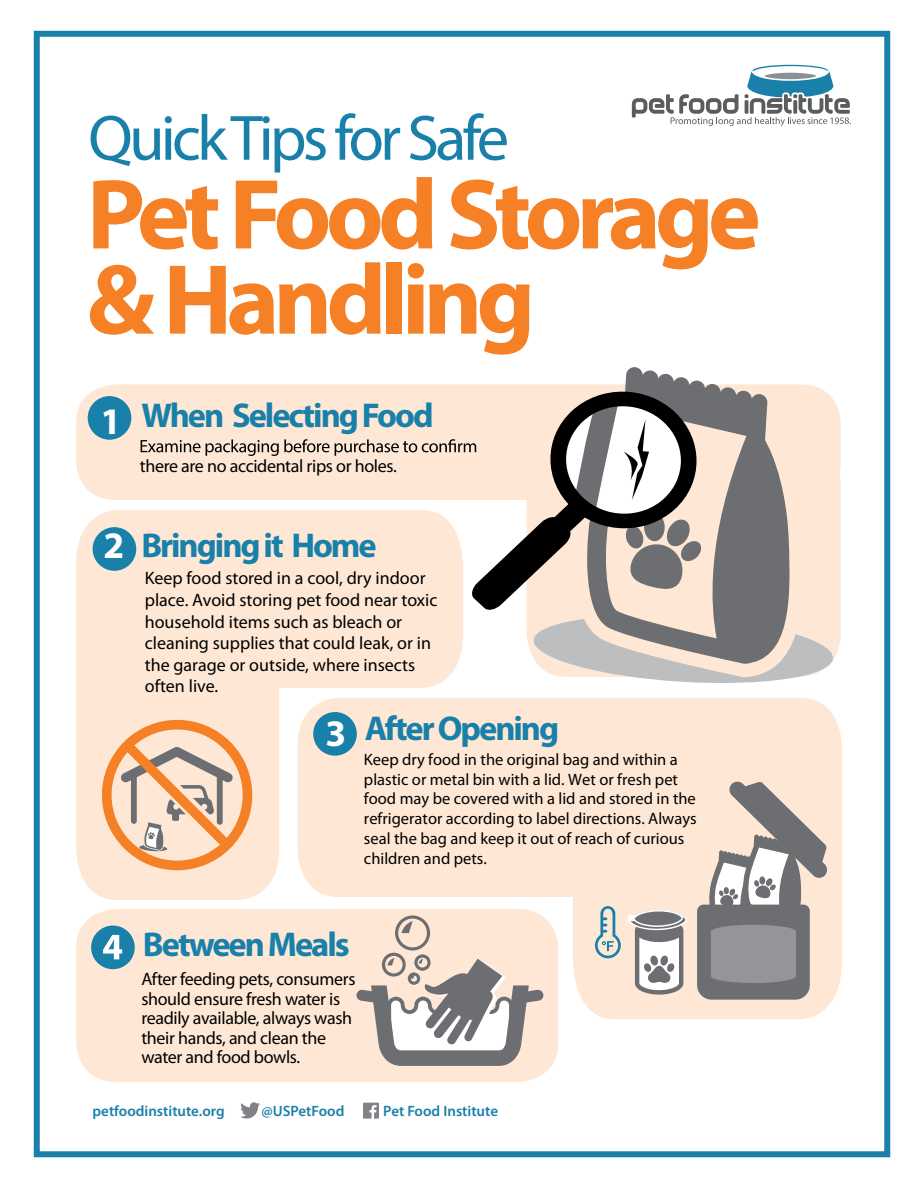
<style>
.page{position:relative;width:918px;height:1188px;background:#fff}
.page>*{position:absolute;margin:0;border:0;box-sizing:border-box;transform-origin:0 0}
.t1{font:700 100.5px/85.2px "Myriad Pro";letter-spacing:-.06em;color:#f58025}
.t2{font:64.5px "Myriad Pro";letter-spacing:-.06em;color:#1980aa}
.t3{font:700 37.65px "Myriad Pro";color:#fff}
.t4{font:700 34.5px "Myriad Pro";letter-spacing:-.06em;color:#1980aa}
.t5{font:18px/21.6px "Myriad Pro";letter-spacing:-.01em;color:#000}
.t6{font:16.5px/19.8px "Myriad Pro";color:#000}
.t7{font:600 15px "Myriad Pro";color:#1980aa}
.s1{font-size:37.65px;color:#fff}
</style>
<div class="page">
<div style="left:34px;top:31px;width:856px;height:1126px;border:6px solid #1980aa"></div>
<svg style="left:632px;top:65px;width:219px;height:61px"></svg>
<svg style="left:240px;top:1102px;width:20px;height:17px"></svg>
<svg style="left:363px;top:1103px;width:16px;height:16px"></svg>
<div style="left:298px;top:698px;width:544px;height:199px;background:#fee8d5"></div>
<div style="left:573px;top:788px;width:269px;height:231px;background:#fee8d5"></div>
<div style="left:76px;top:688px;width:203px;height:212px;background:#fee8d5"></div>
<div style="left:76px;top:909px;width:482px;height:173px;background:#fee8d5;border-radius:40px"></div>
<div style="left:76px;top:384px;width:765px;height:116px;background:#fee8d5;border-radius:39px"></div>
<div style="left:76px;top:510px;width:387px;height:178px;background:#fee8d5"></div>
<div style="left:526px;top:464px;width:315px;height:196px;background:#fee8d5"></div>
<svg style="left:356px;top:915px;width:188px;height:151px"></svg>
<svg style="left:533px;top:619px;width:300px;height:64px;background:#dad4cf"></svg>
<svg style="left:582px;top:367px;width:209px;height:297px;fill:#6d6e71"></svg>
<svg style="left:141px;top:385px;width:563px;height:226px"></svg>
<svg style="left:95px;top:720px;width:165px;height:150px;background:#eec5a4"></svg>
<svg style="left:595px;top:906px;width:26px;height:52px"></svg>
<svg style="left:697px;top:781px;width:131px;height:219px;background:#b0a9a4"></svg>
<div style="left:88px;top:396px;width:43px;height:44px;background:#1980aa;border-radius:50%"></div>
<div style="left:93px;top:527px;width:43px;height:44px;background:#1980aa;border-radius:50%"></div>
<div style="left:91px;top:926px;width:44px;height:43px;background:#1980aa;border-radius:50%"></div>
<svg style="left:103px;top:935px;width:19px;height:24px"></svg>
<div style="left:313px;top:712px;width:44px;height:44px;background:#1980aa;border-radius:50%"></div>
<svg style="left:627px;top:909px;width:61px;height:86px"></svg>
<h2 class="t2" style="left:88px;top:98px;width:422px">Quick Tips for Safe</h2>
<h1 class="t1" style="left:87px;top:169px;width:676px">Pet Food Storage &amp; Handling</h1>
<h3 class="t3" style="left:101px;top:396px;width:22px">1</h3>
<h3 class="t4" style="left:141px;top:393px;width:294px">When Selecting Food</h3>
<p class="t5" style="left:140px;top:455px;width:258px">there are no accidental rips or holes.</p>
<h3 class="t4" style="left:104px;top:522px;width:275px"><span class="s1">2</span> Bringing it Home</h3>
<p class="t5" style="left:145px;top:567px;width:294px">Keep food stored in a cool, dry indoor place. Avoid storing pet food near toxic household items such as bleach or cleaning supplies that could leak, or in the garage or outside, where insects often live.</p>
<h3 class="t4" style="left:365px;top:706px;width:196px">AfterOpening</h3>
<p class="t6" style="left:364px;top:749px;width:334px">Keep dry food in the original bag and within a plastic or metal bin with a lid. Wet or fresh pet food may be covered with a lid and stored in the refrigerator according to label directions. Always seal the bag and keep it out of reach of curious children and pets.</p>
<h3 class="t3" style="left:325px;top:709px;width:22px">3</h3>
<h3 class="t4" style="left:143px;top:922px;width:208px">Between Meals</h3>
<p class="t5" style="left:141px;top:969px;width:216px;line-height:19.5px">After feeding pets, consumers should ensure fresh water is readily available, always wash their hands, and clean the water and food bowls.</p>
<p class="t7" style="left:93px;top:1101px;width:134px">petfoodinstitute.org</p>
<p class="t7" style="left:261px;top:1101px;width:84px">@USPetFood</p>
<p class="t7" style="left:383px;top:1101px;width:116px">Pet Food Institute</p>
</div>
